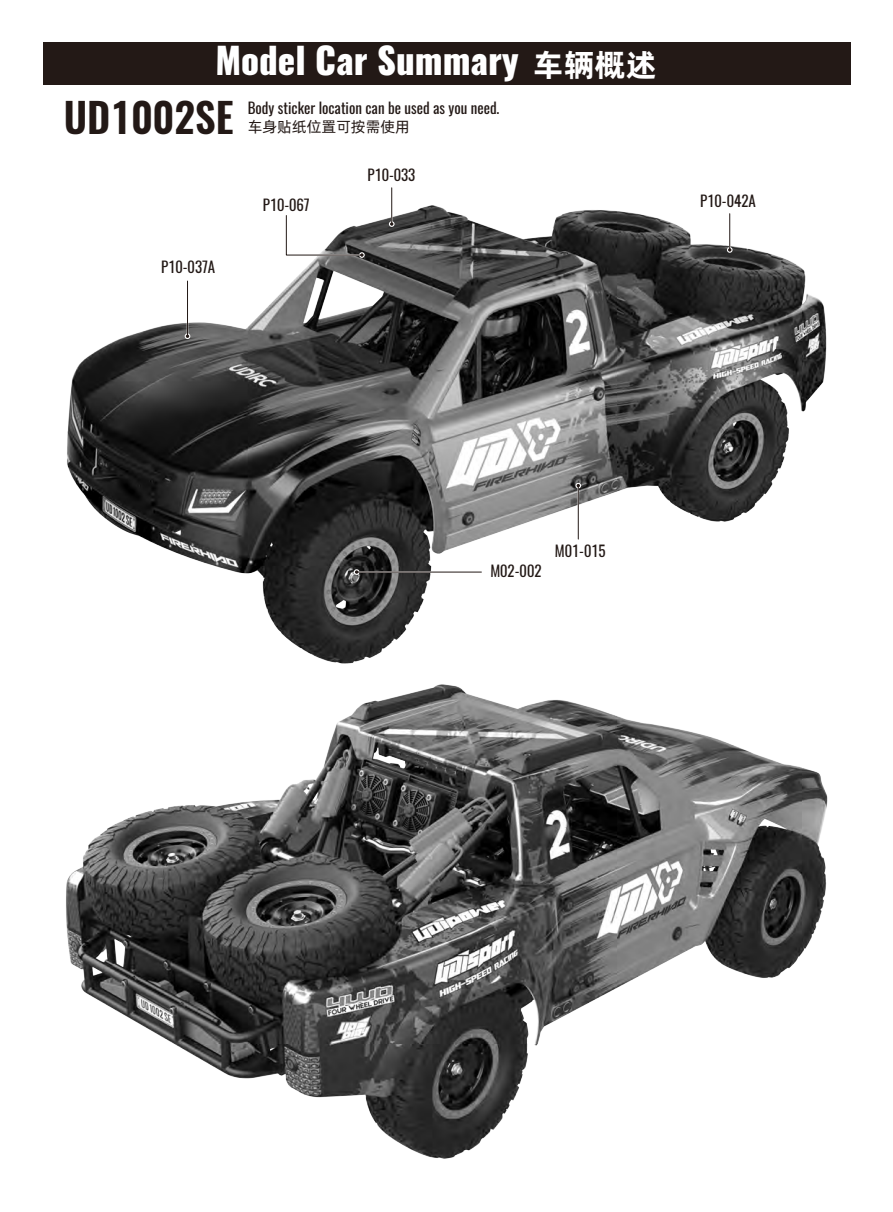
<style>
.page{position:relative;width:893px;height:1212px;background:#fff}
.page>*{position:absolute;margin:0;border:0;box-sizing:border-box;transform-origin:0 0}
.t1{font:600 40.8px "Oswald";color:#231916}
.t2{font:800 36px "Oswald";color:#fff}
.t3{font:31.5px "Alibaba Pu Hui Ti B";color:#fff}
.t4{font:15px "Oswald";color:#231916}
.t5{font:15px "Alibaba Pu Hui Ti R";color:#231916}
</style>
<div class="page">
<img style="left:67px;top:197px;width:760px;height:467px">
<img style="left:66px;top:684px;width:762px;height:475px">
<div style="left:43px;top:43px;width:807px;height:42px;background:#231916"></div>
<hr style="left:187px;top:281px;width:1px;height:55px;background:#231916">
<svg style="left:185px;top:333px;width:5px;height:6px"></svg>
<hr style="left:391px;top:188px;width:1px;height:36px;background:#231916">
<svg style="left:389px;top:221px;width:6px;height:6px"></svg>
<hr style="left:577px;top:486px;width:2px;height:53px;background:#fff">
<hr style="left:578px;top:486px;width:1px;height:53px;background:#231916">
<svg style="left:575px;top:483px;width:6px;height:5px"></svg>
<hr style="left:357px;top:571px;width:124px;height:2px;background:#fff">
<hr style="left:357px;top:572px;width:124px;height:1px;background:#231916">
<svg style="left:354px;top:569px;width:5px;height:6px"></svg>
<svg style="left:285px;top:214px;width:80px;height:44px"></svg>
<hr style="left:729px;top:214px;width:1px;height:36px;background:#231916">
<svg style="left:727px;top:247px;width:5px;height:6px"></svg>
<h2 class="t2" style="left:215px;top:35px;width:305px">Model Car Summary</h2>
<h1 class="t1" style="left:64px;top:89px;width:171px">UD1002SE</h1>
<p class="t4" style="left:248px;top:98px;width:253px">Body sticker location can be used as you need.</p>
<p class="t5" style="left:248px;top:115px;width:164px">车身贴纸位置可按需使用</p>
<p class="t4" style="left:368px;top:164px;width:49px">P10-033</p>
<h3 class="t3" style="left:533px;top:40px;width:125px">车辆概述</h3>
<p class="t4" style="left:161px;top:257px;width:55px">P10-037A</p>
<p class="t4" style="left:263px;top:194px;width:48px">P10-067</p>
<p class="t4" style="left:700px;top:190px;width:57px">P10-042A</p>
<p class="t4" style="left:490px;top:560px;width:53px">M02-002</p>
<p class="t4" style="left:555px;top:541px;width:52px">M01-015</p>
</div>
